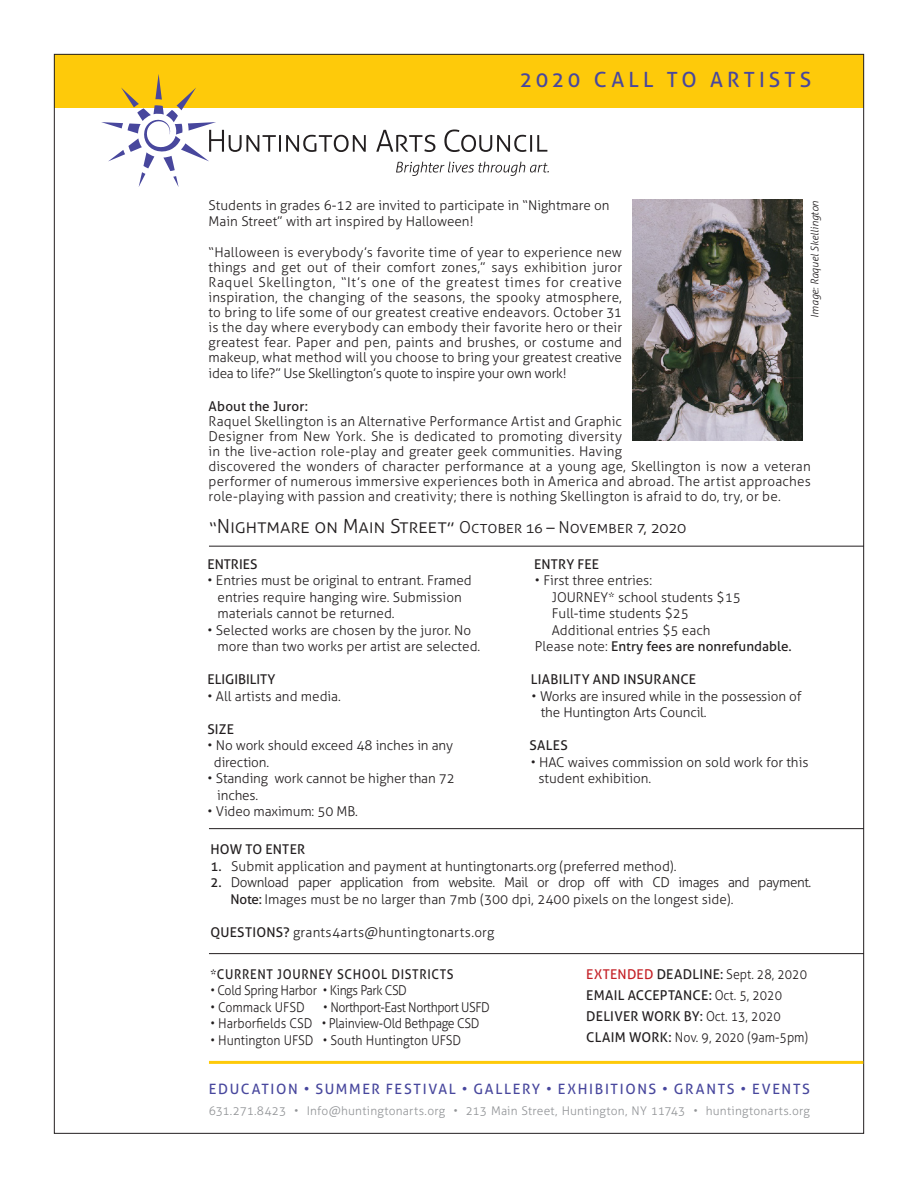
<style>
.page{position:relative;width:918px;height:1188px;background:#fff}
.page>*{position:absolute;margin:0;border:0;box-sizing:border-box;transform-origin:0 0}
.t1{font:21px "Aller";letter-spacing:.2em;color:#48479d}
.t2{font:300 16.5px "Aller";color:#231f20}
.t3{font:14.25px "Aller";letter-spacing:.115em;color:#48479d}
.t4{font:300 13.5px/15.1px "Aller";color:#231f20}
.t5{font:13.5px "Aller";letter-spacing:.015em;color:#231f20}
.t6{font:300 13.5px/16.5px "Aller";letter-spacing:-.03em;color:#231f20}
.t7{font:300 13.5px "Aller";color:#231f20;scale:.92 1}
.t8{font:300 13.5px "Aller";letter-spacing:-.025em;color:#231f20;scale:.92 1}
.t9{font:13.5px "Aller";letter-spacing:.05em;color:#231f20;scale:.92 1}
.t10{font:300 13.5px "Aller";letter-spacing:-.035em;color:#231f20;scale:.92 1}
.t11{font:300 12px "Aller";letter-spacing:.015em;color:#939598}
.t12{font:italic 300 10.5px "Aller";color:#231f20}
.s1{font-size:19.5px}
.s2{font-weight:300}
.s3{font-weight:400}
.s4{font-weight:400;color:#c42026}
</style>
<div class="page">
<div style="left:54px;top:54px;width:810px;height:54px;background:#feca0a"></div>
<svg style="left:396px;top:162px;width:153px;height:14px"></svg>
<svg style="left:101px;top:74px;width:265px;height:113px"></svg>
<svg style="left:376px;top:130px;width:59px;height:22px"></svg>
<svg style="left:444px;top:130px;width:103px;height:22px"></svg>
<hr style="left:209px;top:1061px;width:654px;height:3px;background:#feca0a">
<hr style="left:209px;top:546px;width:655px;height:1px;background:#231f20">
<hr style="left:209px;top:828px;width:655px;height:1px;background:#231f20">
<hr style="left:209px;top:953px;width:655px;height:1px;background:#231f20">
<img style="left:633px;top:200px;width:170px;height:240px">
<p class="t1" style="left:520px;top:67px;width:293px">2020 CALL TO ARTISTS</p>
<p class="t4" style="left:209px;top:197px;width:403px;line-height:16.2px">Students in grades 6-12 are invited to participate in “Nightmare on<br>Main Street” with art inspired by Halloween!</p>
<p class="t4" style="left:209px;top:245px;width:415px;text-align:justify">“Halloween is everybody’s favorite time of year to experience new things and get out of their comfort zones,” says exhibition juror Raquel Skellington, “It’s one of the greatest times for creative inspiration, the changing of the seasons, the spooky atmosphere, to bring to life some of our greatest creative endeavors. October 31 is the day where everybody can embody their favorite hero or their greatest fear. Paper and pen, paints and brushes, or costume and makeup, what method will you choose to bring your greatest creative idea to life?” Use Skellington’s quote to inspire your own work!</p>
<p class="t5" style="left:209px;top:398px;width:101px">About the Juror:</p>
<p class="t4" style="left:209px;top:413px;width:604px">Raquel Skellington is an Alternative Performance Artist and Graphic<br>Designer from New York. She is dedicated to promoting diversity<br>in the live-action role-play and greater geek communities. Having<br>discovered the wonders of character performance at a young age, Skellington is now a veteran performer of numerous immersive experiences both in America and abroad. The artist approaches role-playing with passion and creativity; there is nothing Skellington is afraid to do, try, or be.</p>
<p class="t12" style="left:808px;top:318px;width:119px;rotate:-90deg">Image: Raquel Skellington</p>
<p class="t2" style="left:209px;top:517px;width:479px"><span class="s1">“Nightmare on Main Street”</span> October 16 – November 7, 2020</p>
<p class="t5" style="left:207px;top:556px;width:51px">ENTRIES</p>
<p class="t4" style="left:207px;top:573px;width:266px">• Entries must be original to entrant. Framed</p>
<p class="t4" style="left:218px;top:589px;width:246px">entries require hanging wire. Submission</p>
<p class="t4" style="left:218px;top:606px;width:179px">materials cannot be returned.</p>
<p class="t4" style="left:207px;top:622px;width:265px">• Selected works are chosen by the juror. No</p>
<p class="t4" style="left:218px;top:639px;width:264px">more than two works per artist are selected.</p>
<p class="t5" style="left:207px;top:671px;width:69px">ELIGIBILITY</p>
<p class="t4" style="left:207px;top:688px;width:135px">• All artists and media.</p>
<p class="t5" style="left:207px;top:721px;width:28px">SIZE</p>
<p class="t4" style="left:207px;top:738px;width:247px">• No work should exceed 48 inches in any</p>
<p class="t4" style="left:214px;top:754px;width:57px">direction.</p>
<p class="t4" style="left:207px;top:771px;width:249px">• Standing work cannot be higher than 72</p>
<p class="t4" style="left:217px;top:787px;width:43px">inches.</p>
<p class="t4" style="left:207px;top:804px;width:152px">• Video maximum: 50 MB.</p>
<p class="t5" style="left:534px;top:556px;width:67px">ENTRY FEE</p>
<p class="t4" style="left:535px;top:573px;width:119px">• First three entries:</p>
<p class="t4" style="left:552px;top:589px;width:191px">JOURNEY* school students $15</p>
<p class="t4" style="left:552px;top:606px;width:139px">Full-time students $25</p>
<p class="t4" style="left:552px;top:622px;width:160px">Additional entries $5 each</p>
<p class="t5" style="left:535px;top:638px;width:258px"><span class="s2">Please note:</span> Entry fees are nonrefundable.</p>
<p class="t5" style="left:531px;top:671px;width:167px">LIABILITY AND INSURANCE</p>
<p class="t4" style="left:532px;top:688px;width:271px">• Works are insured while in the possession of</p>
<p class="t4" style="left:541px;top:705px;width:167px">the Huntington Arts Council.</p>
<p class="t5" style="left:529px;top:737px;width:40px">SALES</p>
<p class="t4" style="left:531px;top:754px;width:279px">• HAC waives commission on sold work for this</p>
<p class="t4" style="left:538px;top:771px;width:114px">student exhibition.</p>
<p class="t5" style="left:210px;top:841px;width:96px">HOW TO ENTER</p>
<p class="t4" style="left:210px;top:858px;width:468px"><span class="s3">1.</span> Submit application and payment at huntingtonarts.org (preferred method).</p>
<p class="t6" style="left:231px;top:874px;width:582px;text-indent:-20px"><span class="s3">2.</span> Download paper application from website. Mail or drop off with CD images and payment.<br><span class="s3">Note:</span> Images must be no larger than 7mb (300 dpi, 2400 pixels on the longest side).</p>
<p class="t4" style="left:210px;top:924px;width:286px"><span class="s3">QUESTIONS?</span> grants4arts@huntingtonarts.org</p>
<p class="t9" style="left:210px;top:966px;width:266px">*CURRENT JOURNEY SCHOOL DISTRICTS</p>
<p class="t8" style="left:210px;top:983px;width:215px">• Cold Spring Harbor • Kings Park CSD</p>
<p class="t7" style="left:210px;top:999px;width:104px">• Commack UFSD</p>
<p class="t10" style="left:323px;top:999px;width:183px">• Northport-East Northport USFD</p>
<p class="t8" style="left:210px;top:1016px;width:294px">• Harborfields CSD • Plainview-Old Bethpage CSD</p>
<p class="t7" style="left:210px;top:1032px;width:274px">• Huntington UFSD • South Huntington UFSD</p>
<p class="t7" style="left:586px;top:966px;width:242px"><span class="s4">EXTENDED</span> <span class="s3">DEADLINE:</span> Sept. 28, 2020</p>
<p class="t5" style="left:586px;top:987px;width:197px">EMAIL ACCEPTANCE: <span class="s2">Oct. 5, 2020</span></p>
<p class="t5" style="left:586px;top:1008px;width:196px">DELIVER WORK BY: <span class="s2">Oct. 13, 2020</span></p>
<p class="t7" style="left:586px;top:1029px;width:243px"><span class="s3">CLAIM WORK:</span> Nov. 9, 2020 (9am-5pm)</p>
<p class="t3" style="left:209px;top:1080px;width:602px">EDUCATION • SUMMER FESTIVAL • GALLERY • EXHIBITIONS • GRANTS • EVENTS</p>
<p class="t11" style="left:209px;top:1103px;width:603px">631.271.8423 • Info@huntingtonarts.org • 213 Main Street, Huntington, NY 11743 • huntingtonarts.org</p>
</div>
